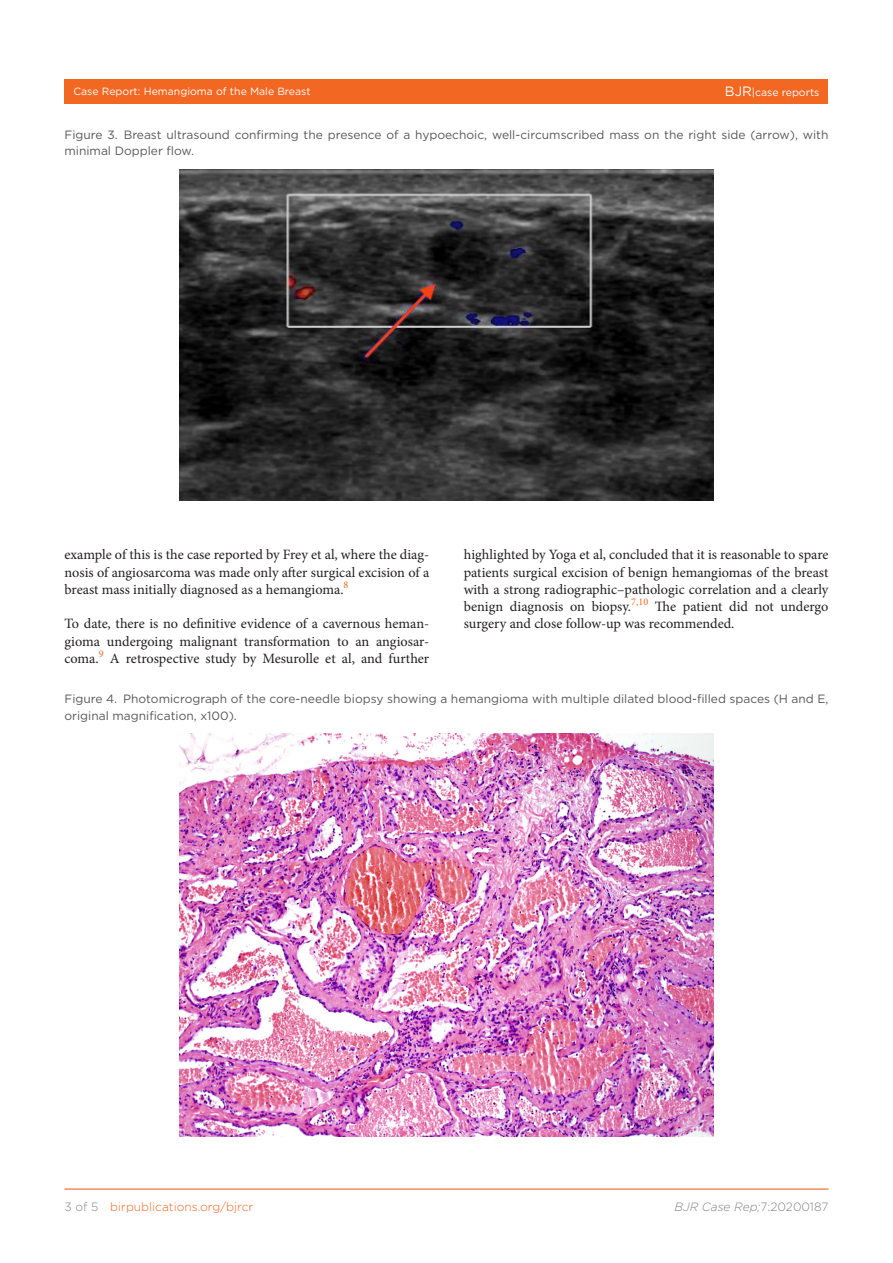
<style>
.page{position:relative;width:893px;height:1263px;background:#fff}
.page>*{position:absolute;margin:0;border:0;box-sizing:border-box;transform-origin:0 0}
.t1{font:14.25px/17.2px "Minion Pro";color:#231f20;text-align:justify}
.t2{font:12px/16.5px "Gotham";color:#57585a}
.t3{font:300 12px "Gotham";color:#f26722}
.t4{font:italic 300 12px "Gotham";color:#808285}
.t5{font:10.5px "Gotham";color:#fff}
.s1{font-size:13.5px}
.s2{color:#808285}
.s3{font-style:normal}
</style>
<div class="page">
<hr style="left:64px;top:1188px;width:764px;height:2px;background:#f26722">
<div style="left:64px;top:79px;width:764px;height:24px;background:#f26722"></div>
<img style="left:179px;top:169px;width:535px;height:331px">
<img style="left:179px;top:733px;width:535px;height:403px">
<p class="t5" style="left:73px;top:85px;width:239px">Case Report: Hemangioma of the Male Breast</p>
<p class="t5" style="left:725px;top:85px;width:96px"><span class="s1">BJR</span>|case reports</p>
<p class="t2" style="left:64px;top:126px;width:765px">Figure 3. Breast ultrasound confirming the presence of a hypoechoic, well-circumscribed mass on the right side (arrow), with minimal Doppler flow.</p>
<p class="t1" style="left:64px;top:546px;width:366px">example of this is the case reported by Frey et al, where the diag&shy;nosis of angiosarcoma was made only after surgical excision of a breast mass initially diagnosed as a hemangioma.<sup>8</sup></p>
<p class="t1" style="left:64px;top:615px;width:366px">To date, there is no definitive evidence of a cavernous heman&shy;gioma undergoing malignant transformation to an angiosar&shy;coma.<sup>9</sup> A retrospective study by Mesurolle et al, and further</p>
<p class="t1" style="left:464px;top:546px;width:366px">highlighted by Yoga et al, concluded that it is reasonable to spare patients surgical excision of benign hemangiomas of the breast with a strong radiographic–pathologic correlation and a clearly benign diagnosis on biopsy.<sup>7,10</sup> The patient did not undergo surgery and close follow-up was recommended.</p>
<p class="t2" style="left:64px;top:690px;width:765px">Figure 4. Photomicrograph of the core-needle biopsy showing a hemangioma with multiple dilated blood-filled spaces (H and E, original magnification, x100).</p>
<p class="t3" style="left:64px;top:1199px;width:190px"><span class="s2">3 of 5</span> birpublications.org/bjrcr</p>
<p class="t4" style="left:675px;top:1199px;width:155px">BJR Case Rep;<span class="s3">7:20200187</span></p>
</div>
